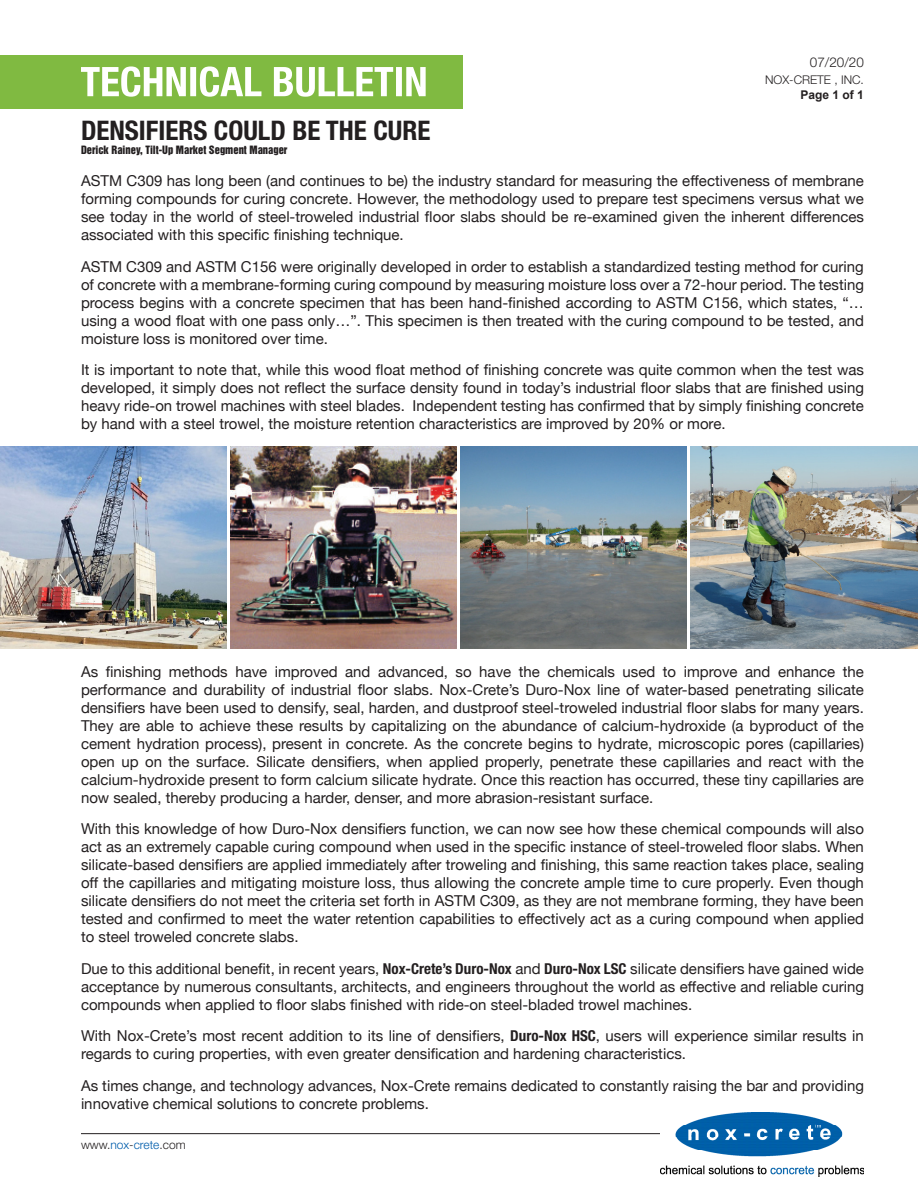
<style>
.page{position:relative;width:918px;height:1188px;background:#fff}
.page>*{position:absolute;margin:0;border:0;box-sizing:border-box;transform-origin:0 0}
.Body_text{font:700 condensed 27px "Helvetica Neue";color:#231f20}
.t1{font:15px/18px "Helvetica Neue";color:#231f20;text-align:justify}
.WARRANTY{font:300 13.5px "Helvetica Neue";color:#231f20}
.t2{font:300 12px "Helvetica Neue";color:#231f20}
.t3{font:700 12px "Arial";color:#231f20}
.WARRANTY-2{font:10.5px "Helvetica Inserat LT Std";color:#231f20}
.s1{font-weight:700;font-stretch:condensed}
.s2{color:#015dab}
</style>
<div class="page">
<div style="left:0;top:55px;width:463px;height:54px;background:#80ba41"></div>
<svg style="left:81px;top:66px;width:345px;height:31px"></svg>
<hr style="left:81px;top:1133px;width:783px;height:1px;background:#231f20">
<img style="left:0;top:447px;width:227px;height:202px">
<img style="left:231px;top:447px;width:226px;height:202px">
<img style="left:461px;top:447px;width:226px;height:202px">
<img style="left:691px;top:447px;width:227px;height:202px">
<img style="left:661px;top:1113px;width:203px;height:64px">
<p class="WARRANTY" style="left:810px;top:51px;width:56px">07/20/20</p>
<p class="t3" style="left:801px;top:86px;width:65px">Page 1 of 1</p>
<p class="t2" style="left:765px;top:70px;width:100px">NOX-CRETE , INC.</p>
<p class="Body_text" style="left:81px;top:108px;width:351px">DENSIFIERS COULD BE THE CURE</p>
<p class="WARRANTY-2" style="left:81px;top:144px;width:208px">Derick Rainey, Tilt-Up Market Segment Manager</p>
<p class="t1" style="left:81px;top:172px;width:785px">ASTM C309 has long been (and continues to be) the industry standard for measuring the effectiveness of membrane forming compounds for curing concrete. However, the methodology used to prepare test specimens versus what we see today in the world of steel-troweled industrial floor slabs should be re-examined given the inherent differences associated with this specific finishing technique.</p>
<p class="t1" style="left:81px;top:257px;width:785px">ASTM C309 and ASTM C156 were originally developed in order to establish a standardized testing method for curing of concrete with a membrane-forming curing compound by measuring moisture loss over a 72-hour period. The testing process begins with a concrete specimen that has been hand-finished according to ASTM C156, which states, “… using a wood float with one pass only…”. This specimen is then treated with the curing compound to be tested, and moisture loss is monitored over time.</p>
<p class="t1" style="left:81px;top:361px;width:785px">It is important to note that, while this wood float method of finishing concrete was quite common when the test was developed, it simply does not reflect the surface density found in today’s industrial floor slabs that are finished using heavy ride-on trowel machines with steel blades. Independent testing has confirmed that by simply finishing concrete by hand with a steel trowel, the moisture retention characteristics are improved by 20% or more.</p>
<p class="t1" style="left:81px;top:662px;width:785px">As finishing methods have improved and advanced, so have the chemicals used to improve and enhance the performance and durability of industrial floor slabs. Nox-Crete’s Duro-Nox line of water-based penetrating silicate densifiers have been used to densify, seal, harden, and dustproof steel-troweled industrial floor slabs for many years.<br>They are able to achieve these results by capitalizing on the abundance of calcium-hydroxide (a byproduct of the cement hydration process), present in concrete. As the concrete begins to hydrate, microscopic pores (capillaries) open up on the surface. Silicate densifiers, when applied properly, penetrate these capillaries and react with the calcium-hydroxide present to form calcium silicate hydrate. Once this reaction has occurred, these tiny capillaries are now sealed, thereby producing a harder, denser, and more abrasion-resistant surface.</p>
<p class="t1" style="left:81px;top:820px;width:785px">With this knowledge of how Duro-Nox densifiers function, we can now see how these chemical compounds will also act as an extremely capable curing compound when used in the specific instance of steel-troweled floor slabs. When silicate-based densifiers are applied immediately after troweling and finishing, this same reaction takes place, sealing off the capillaries and mitigating moisture loss, thus allowing the concrete ample time to cure properly. Even though silicate densifiers do not meet the criteria set forth in ASTM C309, as they are not membrane forming, they have been tested and confirmed to meet the water retention capabilities to effectively act as a curing compound when applied to steel troweled concrete slabs.</p>
<p class="t1" style="left:81px;top:959px;width:785px">Due to this additional benefit, in recent years, <span class="s1">Nox-Crete’s Duro-Nox</span> and <span class="s1">Duro-Nox LSC</span> silicate densifiers have gained wide acceptance by numerous consultants, architects, and engineers throughout the world as effective and reliable curing compounds when applied to floor slabs finished with ride-on steel-bladed trowel machines.</p>
<p class="t1" style="left:81px;top:1027px;width:784px">With Nox-Crete’s most recent addition to its line of densifiers, <span class="s1">Duro-Nox HSC</span>, users will experience similar results in regards to curing properties, with even greater densification and hardening characteristics.</p>
<p class="t1" style="left:81px;top:1076px;width:785px">As times change, and technology advances, Nox-Crete remains dedicated to constantly raising the bar and providing innovative chemical solutions to concrete problems.</p>
<p class="t2" style="left:81px;top:1135px;width:106px">www.<span class="s2">nox</span>-<span class="s2">crete</span>.com</p>
</div>
